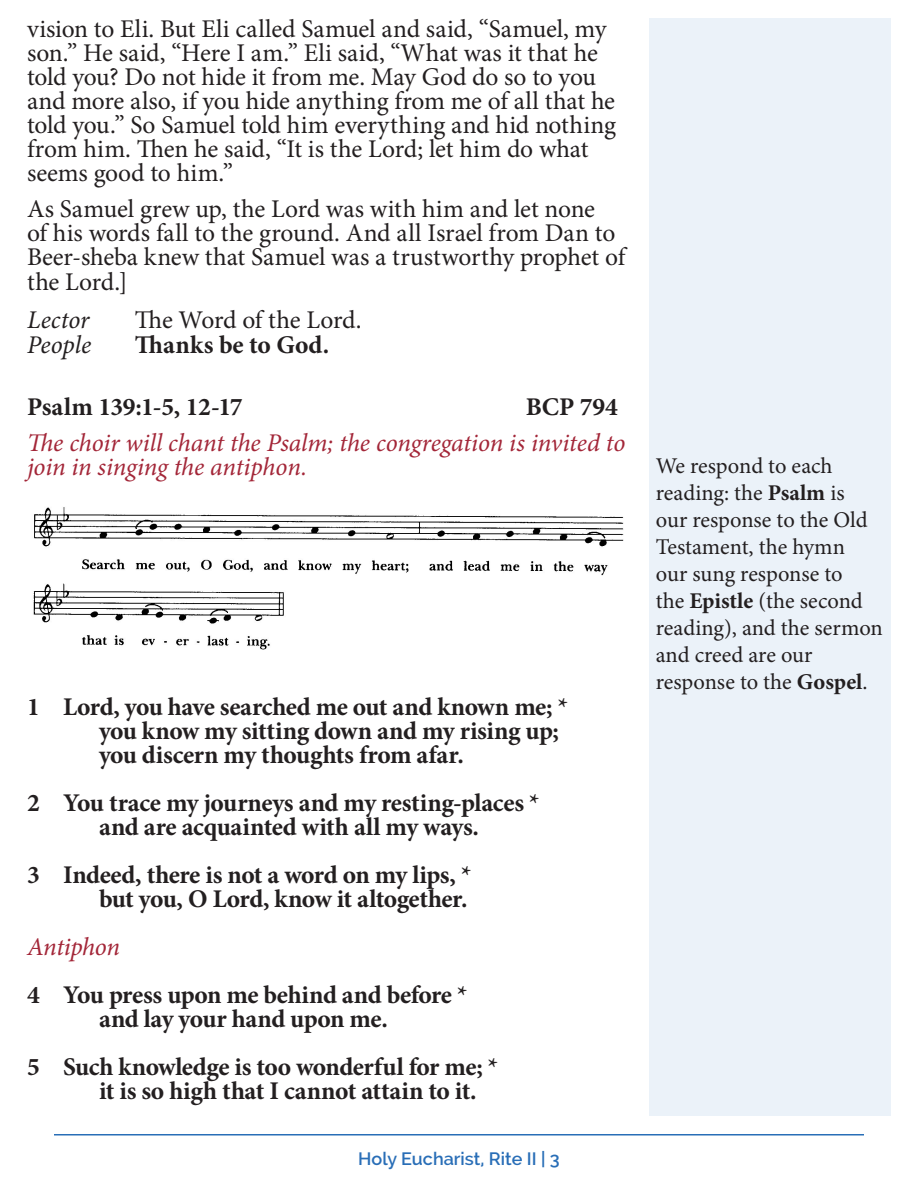
<style>
.page{position:relative;width:918px;height:1188px;background:#fff}
.page>*{position:absolute;margin:0;border:0;box-sizing:border-box;transform-origin:0 0}
.People{font:25.5px/24px "Minion Pro";letter-spacing:-.01em;color:#231f20}
.People-2{font:700 25.5px "Minion Pro";letter-spacing:-.01em;color:#231f20}
.People-3{font:italic 25.5px/24px "Minion Pro";letter-spacing:-.005em;color:#a32638}
.People-4{font:italic 25.5px "Minion Pro";color:#231f20}
.t1{font:22.5px/27px "Minion Pro";letter-spacing:-.005em;color:#231f20}
.t2{font:600 18px "Raleway";color:#296eb7}
.s1{font-weight:700}
</style>
<div class="page">
<hr style="left:54px;top:1134px;width:810px;height:2px;background:#296eb7">
<div style="left:649px;top:18px;width:242px;height:1098px;background:#ebf2f9"></div>
<img style="left:33px;top:507px;width:591px;height:143px">
<p class="People" style="left:27px;top:17px;width:591px">vision to Eli. But Eli called Samuel and said, “Samuel, my son.” He said, “Here I am.” Eli said, “What was it that he told you? Do not hide it from me. May God do so to you and more also, if you hide anything from me of all that he told you.” So Samuel told him everything and hid nothing from him. Then he said, “It is the Lord; let him do what seems good to him.”</p>
<p class="People" style="left:27px;top:196px;width:600px;line-height:24.5px">As Samuel grew up, the Lord was with him and let none<br>of his words fall to the ground. And all Israel from Dan to Beer-sheba knew that Samuel was a trustworthy prophet of the Lord.]</p>
<p class="People-4" style="left:27px;top:302px;width:64px">Lector</p>
<p class="People" style="left:135px;top:308px;width:228px">The Word of the Lord.</p>
<p class="People-4" style="left:27px;top:327px;width:66px">People</p>
<p class="People-2" style="left:135px;top:327px;width:196px">Thanks be to God.</p>
<p class="People-2" style="left:27px;top:388px;width:217px">Psalm 139:1-5, 12-17</p>
<p class="People-2" style="left:526px;top:388px;width:94px">BCP 794</p>
<p class="People-3" style="left:27px;top:430px;width:600px">The choir will chant the Psalm; the congregation is invited to join in singing the antiphon.</p>
<p class="People-2" style="left:27px;top:688px;width:543px">1 Lord, you have searched me out and known me; *</p>
<p class="People-2" style="left:99px;top:712px;width:461px">you know my sitting down and my rising up;</p>
<p class="People-2" style="left:99px;top:736px;width:366px">you discern my thoughts from afar.</p>
<p class="People-2" style="left:27px;top:784px;width:514px">2 You trace my journeys and my resting-places *</p>
<p class="People-2" style="left:99px;top:808px;width:382px">and are acquainted with all my ways.</p>
<p class="People-2" style="left:27px;top:856px;width:446px">3 Indeed, there is not a word on my lips, *</p>
<p class="People-2" style="left:99px;top:880px;width:370px">but you, O Lord, know it altogether.</p>
<p class="People-3" style="left:27px;top:934px;width:95px">Antiphon</p>
<p class="People-2" style="left:27px;top:976px;width:442px">4 You press upon me behind and before *</p>
<p class="People-2" style="left:99px;top:1000px;width:290px">and lay your hand upon me.</p>
<p class="People-2" style="left:27px;top:1048px;width:473px">5 Such knowledge is too wonderful for me; *</p>
<p class="People-2" style="left:99px;top:1072px;width:379px">it is so high that I cannot attain to it.</p>
<p class="t2" style="left:358px;top:1149px;width:203px">Holy Eucharist, Rite II | 3</p>
<p class="t1" style="left:656px;top:453px;width:229px">We respond to each reading: the <span class="s1">Psalm</span> is<br>our response to the Old<br>Testament, the hymn<br>our sung response to<br>the <span class="s1">Epistle</span> (the second reading), and the sermon and creed are our response to the <span class="s1">Gospel</span>.</p>
</div>
